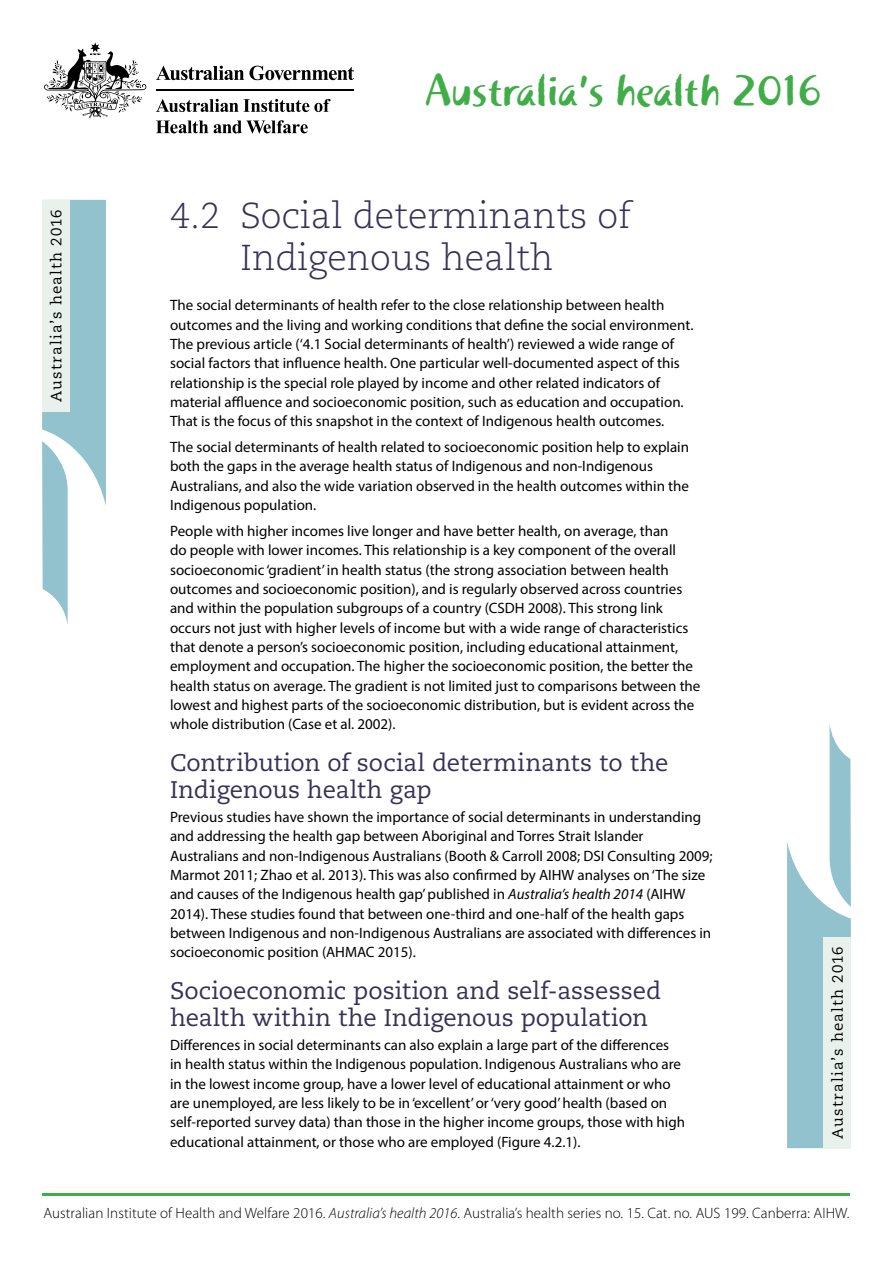
<style>
.page{position:relative;width:893px;height:1263px;background:#fff}
.page>*{position:absolute;margin:0;border:0;box-sizing:border-box;transform-origin:0 0}
.t1{font:45px "Khaki Std 1";color:#41ad49}
.t2{font:300 36px/42px "Caecilia LT Std";color:#383157;text-align:center}
.t3{font:24px "Caecilia LT Std";color:#383157}
.Body{font:15px/19.4px "Myriad Pro";color:#000}
.t4{font:300 15px "Myriad Pro";letter-spacing:.005em;color:#000}
.t5{font:15px "Caecilia LT Std";letter-spacing:.075em;color:#000}
.s1{font-style:italic}
</style>
<div class="page">
<svg style="left:156px;top:66px;width:198px;height:14px"></svg>
<svg style="left:44px;top:43px;width:103px;height:75px"></svg>
<hr style="left:156px;top:89px;width:198px;height:1px;background:#000">
<svg style="left:156px;top:99px;width:175px;height:13px"></svg>
<svg style="left:156px;top:121px;width:52px;height:12px"></svg>
<svg style="left:214px;top:120px;width:94px;height:13px"></svg>
<hr style="left:43px;top:1193px;width:807px;height:3px;background:#41ad49">
<svg style="left:42px;top:200px;width:64px;height:425px"></svg>
<svg style="left:787px;top:723px;width:64px;height:425px"></svg>
<div style="left:823px;top:937px;width:28px;height:211px;background:#e9f1ed"></div>
<div style="left:42px;top:200px;width:28px;height:211px;background:#e9f1ed"></div>
<h1 class="t1" style="left:425px;top:63px;width:399px">Australia’s health 2016</h1>
<p class="t5" style="left:48px;top:402px;width:194px;rotate:-90deg">Australia’s health 2016</p>
<h1 class="t2" style="left:170px;top:195px;width:463px">4.2 Social determinants of<br>Indigenous health</h1>
<p class="Body" style="left:170px;top:295px;width:525px">The social determinants of health refer to the close relationship between health outcomes and the living and working conditions that define the social environment.<br>The previous article (‘4.1 Social determinants of health’) reviewed a wide range of social factors that influence health. One particular well-documented aspect of this relationship is the special role played by income and other related indicators of material affluence and socioeconomic position, such as education and occupation.<br>That is the focus of this snapshot in the context of Indigenous health outcomes.</p>
<p class="Body" style="left:170px;top:437px;width:521px">The social determinants of health related to socioeconomic position help to explain both the gaps in the average health status of Indigenous and non-Indigenous Australians, and also the wide variation observed in the health outcomes within the Indigenous population.</p>
<p class="Body" style="left:170px;top:521px;width:532px">People with higher incomes live longer and have better health, on average, than<br>do people with lower incomes. This relationship is a key component of the overall socioeconomic ‘gradient’ in health status (the strong association between health outcomes and socioeconomic position), and is regularly observed across countries and within the population subgroups of a country (CSDH 2008). This strong link occurs not just with higher levels of income but with a wide range of characteristics that denote a person’s socioeconomic position, including educational attainment, employment and occupation. The higher the socioeconomic position, the better the health status on average. The gradient is not limited just to comparisons between the lowest and highest parts of the socioeconomic distribution, but is evident across the whole distribution (Case et al. 2002).</p>
<h2 class="t3" style="left:170px;top:749px;width:500px">Contribution of social determinants to the</h2>
<h2 class="t3" style="left:170px;top:776px;width:263px">Indigenous health gap</h2>
<p class="Body" style="left:170px;top:807px;width:544px">Previous studies have shown the importance of social determinants in understanding and addressing the health gap between Aboriginal and Torres Strait Islander Australians and non-Indigenous Australians (Booth &amp; Carroll 2008; DSI Consulting 2009; Marmot 2011; Zhao et al. 2013). This was also confirmed by AIHW analyses on ‘The size and causes of the Indigenous health gap’ published in <span class="s1">Australia’s health 2014</span> (AIHW 2014). These studies found that between one-third and one-half of the health gaps between Indigenous and non-Indigenous Australians are associated with differences in socioeconomic position (AHMAC 2015).</p>
<h2 class="t3" style="left:170px;top:977px;width:493px">Socioeconomic position and self-assessed</h2>
<h2 class="t3" style="left:170px;top:1004px;width:480px">health within the Indigenous population</h2>
<p class="Body" style="left:170px;top:1035px;width:516px">Differences in social determinants can also explain a large part of the differences<br>in health status within the Indigenous population. Indigenous Australians who are in the lowest income group, have a lower level of educational attainment or who are unemployed, are less likely to be in ‘excellent’ or ‘very good’ health (based on self-reported survey data) than those in the higher income groups, those with high educational attainment, or those who are employed (Figure 4.2.1).</p>
<p class="t5" style="left:829px;top:1139px;width:194px;rotate:-90deg">Australia’s health 2016</p>
<p class="t4" style="left:44px;top:1204px;width:807px">Australian Institute of Health and Welfare 2016. <span class="s1">Australia’s health 2016</span>. Australia’s health series no. 15. Cat. no. AUS 199. Canberra: AIHW.</p>
</div>
